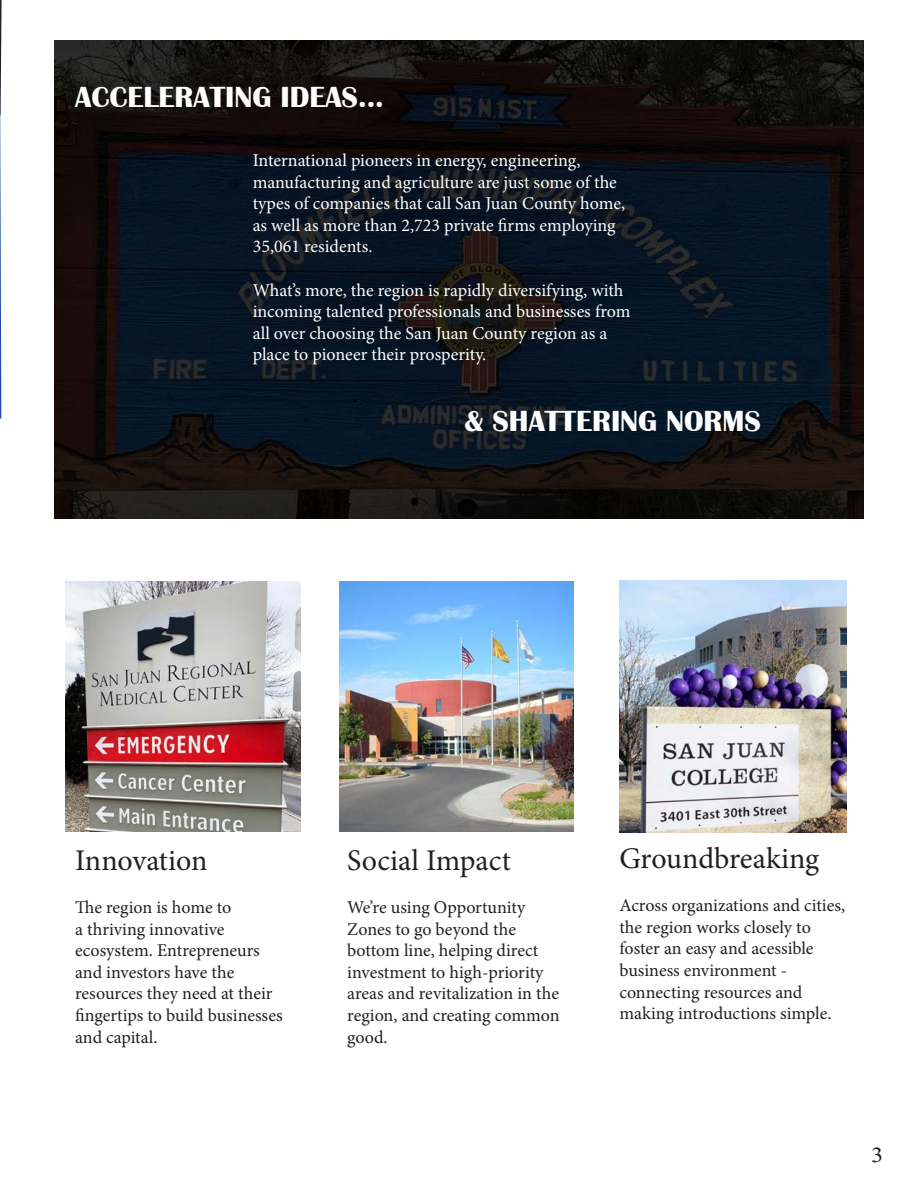
<style>
.page{position:relative;width:918px;height:1188px;background:#fff}
.page>*{position:absolute;margin:0;border:0;box-sizing:border-box;transform-origin:0 0}
.t1{font:30px "Minion Pro";color:#231f20}
.t2{font:700 30px "Britannic";color:#fff}
.t3{font:21px "Lao MN";color:#231f20}
.t4{font:18px/21.6px "Minion Pro";color:#231f20}
.t5{font:18px/21.6px "Minion Pro";color:#fff}
</style>
<div class="page">
<img style="left:54px;top:40px;width:810px;height:478px">
<svg style="left:0;top:0;width:2px;height:419px"></svg>
<img style="left:66px;top:581px;width:234px;height:250px">
<img style="left:619px;top:580px;width:227px;height:252px">
<img style="left:339px;top:581px;width:235px;height:250px">
<p class="t2" style="left:75px;top:80px;width:310px">ACCELERATING IDEAS...</p>
<p class="t5" style="left:253px;top:150px;width:374px">International pioneers in energy, engineering, manufacturing and agriculture are just some of the types of companies that call San Juan County home, as well as more than 2,723 private firms employing 35,061 residents.</p>
<p class="t5" style="left:253px;top:279px;width:379px">What’s more, the region is rapidly diversifying, with incoming talented professionals and businesses from all over choosing the San Juan County region as a place to pioneer their prosperity.</p>
<p class="t2" style="left:464px;top:404px;width:298px">&amp; SHATTERING NORMS</p>
<p class="t1" style="left:75px;top:840px;width:134px">Innovation</p>
<p class="t4" style="left:75px;top:896px;width:209px">The region is home to<br>a thriving innovative ecosystem. Entrepreneurs and investors have the resources they need at their fingertips to build businesses and capital.</p>
<p class="t1" style="left:347px;top:840px;width:165px">Social Impact</p>
<p class="t4" style="left:347px;top:896px;width:214px">We’re using Opportunity<br>Zones to go beyond the bottom line, helping direct investment to high-priority areas and revitalization in the region, and creating common good.</p>
<p class="t1" style="left:619px;top:838px;width:201px">Groundbreaking</p>
<p class="t4" style="left:619px;top:895px;width:227px">Across organizations and cities, the region works closely to foster an easy and acessible business environment - connecting resources and making introductions simple.</p>
<p class="t3" style="left:871px;top:1140px;width:14px">3</p>
</div>
